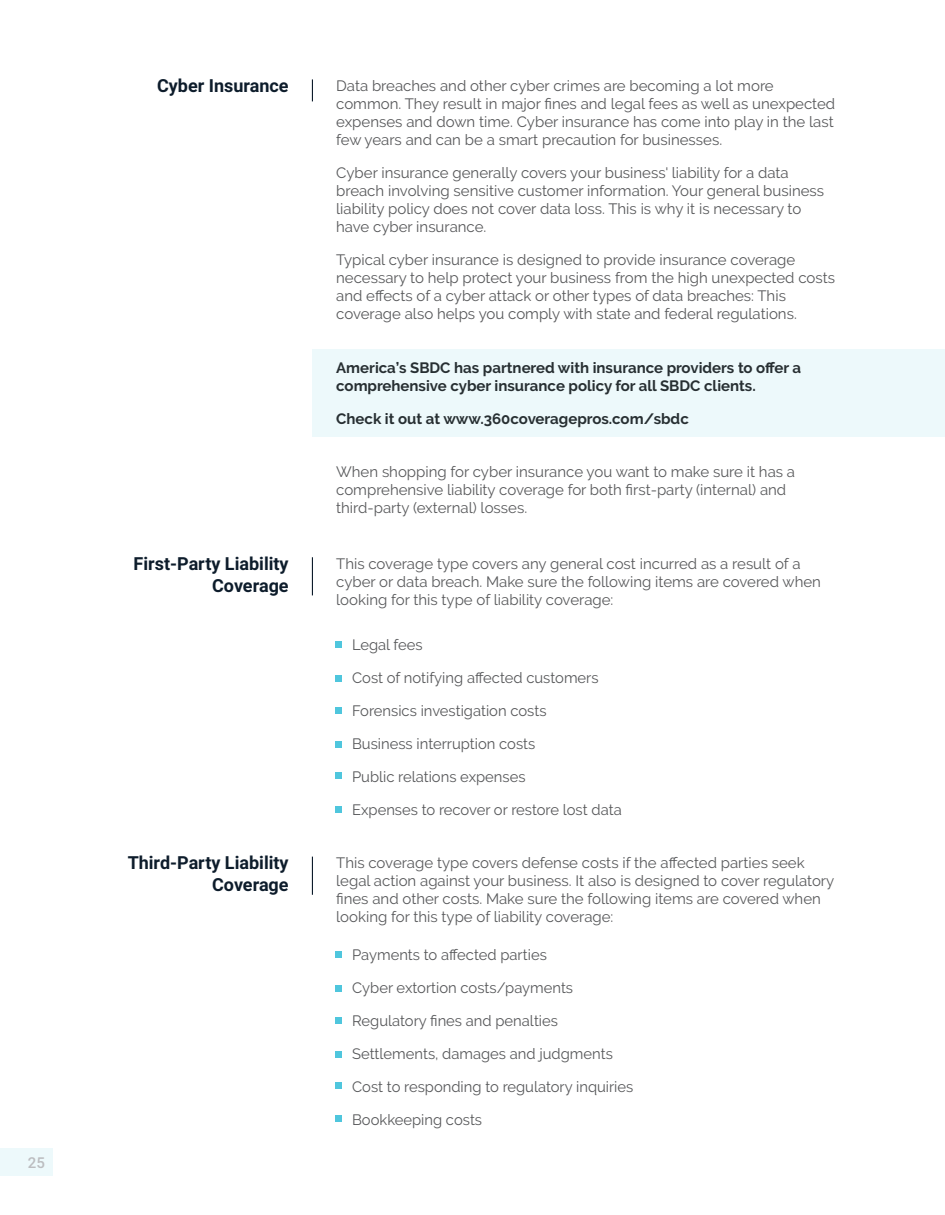
<style>
.page{position:relative;width:945px;height:1215px;background:#fff}
.page>*{position:absolute;margin:0;border:0;box-sizing:border-box;transform-origin:0 0}
.t1{font:700 18px/21.6px "Roboto";color:#0d1c2b;text-align:right}
.t2{font:15px/18px "Raleway";color:#57585a}
.t3{font:15px/18px "Raleway";color:#58595b}
.t4{font:700 15px/18px "Raleway";color:#231f20}
.t5{font:500 15px "Roboto";color:#bcbdc0}
</style>
<div class="page">
<div style="left:1px;top:1149px;width:52px;height:27px;background:#edf9fb"></div>
<svg style="left:312px;top:79px;width:1px;height:22px"></svg>
<div style="left:312px;top:350px;width:632px;height:87px;background:#edf9fb"></div>
<div style="left:336px;top:641px;width:6px;height:7px;background:#4fc6dd"></div>
<div style="left:336px;top:675px;width:6px;height:7px;background:#4fc6dd"></div>
<div style="left:336px;top:707px;width:6px;height:7px;background:#4fc6dd"></div>
<svg style="left:336px;top:741px;width:6px;height:6px"></svg>
<div style="left:336px;top:772px;width:6px;height:7px;background:#4fc6dd"></div>
<svg style="left:336px;top:806px;width:6px;height:6px"></svg>
<hr style="left:312px;top:557px;width:1px;height:38px;background:#0d1c2b">
<div style="left:336px;top:951px;width:6px;height:7px;background:#4fc6dd"></div>
<svg style="left:336px;top:985px;width:6px;height:6px"></svg>
<div style="left:336px;top:1017px;width:6px;height:7px;background:#4fc6dd"></div>
<svg style="left:336px;top:1051px;width:6px;height:6px"></svg>
<svg style="left:336px;top:1082px;width:6px;height:6px"></svg>
<svg style="left:336px;top:1116px;width:6px;height:6px"></svg>
<hr style="left:312px;top:857px;width:1px;height:38px;background:#0d1c2b">
<p class="t5" style="left:28px;top:1152px;width:19px">25</p>
<p class="t1" style="left:157px;top:74px;width:133px">Cyber Insurance</p>
<p class="t2" style="left:336px;top:77px;width:501px">Data breaches and other cyber crimes are becoming a lot more common. They result in major fines and legal fees as well as unexpected expenses and down time. Cyber insurance has come into play in the last few years and can be a smart precaution for businesses.</p>
<p class="t2" style="left:336px;top:164px;width:489px">Cyber insurance generally covers your business' liability for a data breach involving sensitive customer information. Your general business liability policy does not cover data loss. This is why it is necessary to have cyber insurance.</p>
<p class="t2" style="left:336px;top:251px;width:500px">Typical cyber insurance is designed to provide insurance coverage necessary to help protect your business from the high unexpected costs and effects of a cyber attack or other types of data breaches: This coverage also helps you comply with state and federal regulations.</p>
<p class="t4" style="left:336px;top:358px;width:466px">America’s SBDC has partnered with insurance providers to offer a comprehensive cyber insurance policy for all SBDC clients.</p>
<p class="t4" style="left:336px;top:409px;width:354px">Check it out at www.360coveragepros.com/sbdc</p>
<p class="t3" style="left:336px;top:463px;width:460px">When shopping for cyber insurance you want to make sure it has a comprehensive liability coverage for both first-party (internal) and third-party (external) losses.</p>
<p class="t1" style="left:134px;top:552px;width:157px">First-Party Liability<br>Coverage</p>
<p class="t3" style="left:336px;top:555px;width:486px">This coverage type covers any general cost incurred as a result of a cyber or data breach. Make sure the following items are covered when looking for this type of liability coverage:</p>
<p class="t2" style="left:352px;top:635px;width:72px">Legal fees</p>
<p class="t2" style="left:352px;top:668px;width:248px">Cost of notifying affected customers</p>
<p class="t2" style="left:352px;top:701px;width:196px">Forensics investigation costs</p>
<p class="t2" style="left:352px;top:734px;width:185px">Business interruption costs</p>
<p class="t2" style="left:352px;top:767px;width:175px">Public relations expenses</p>
<p class="t2" style="left:352px;top:800px;width:271px">Expenses to recover or restore lost data</p>
<p class="t1" style="left:128px;top:852px;width:163px">Third-Party Liability<br>Coverage</p>
<p class="t3" style="left:336px;top:854px;width:500px">This coverage type covers defense costs if the affected parties seek legal action against your business. It also is designed to cover regulatory fines and other costs. Make sure the following items are covered when looking for this type of liability coverage:</p>
<p class="t2" style="left:352px;top:945px;width:196px">Payments to affected parties</p>
<p class="t2" style="left:352px;top:978px;width:223px">Cyber extortion costs/payments</p>
<p class="t2" style="left:352px;top:1011px;width:207px">Regulatory fines and penalties</p>
<p class="t2" style="left:352px;top:1044px;width:262px">Settlements, damages and judgments</p>
<p class="t2" style="left:352px;top:1077px;width:283px">Cost to responding to regulatory inquiries</p>
<p class="t2" style="left:352px;top:1110px;width:132px">Bookkeeping costs</p>
</div>
